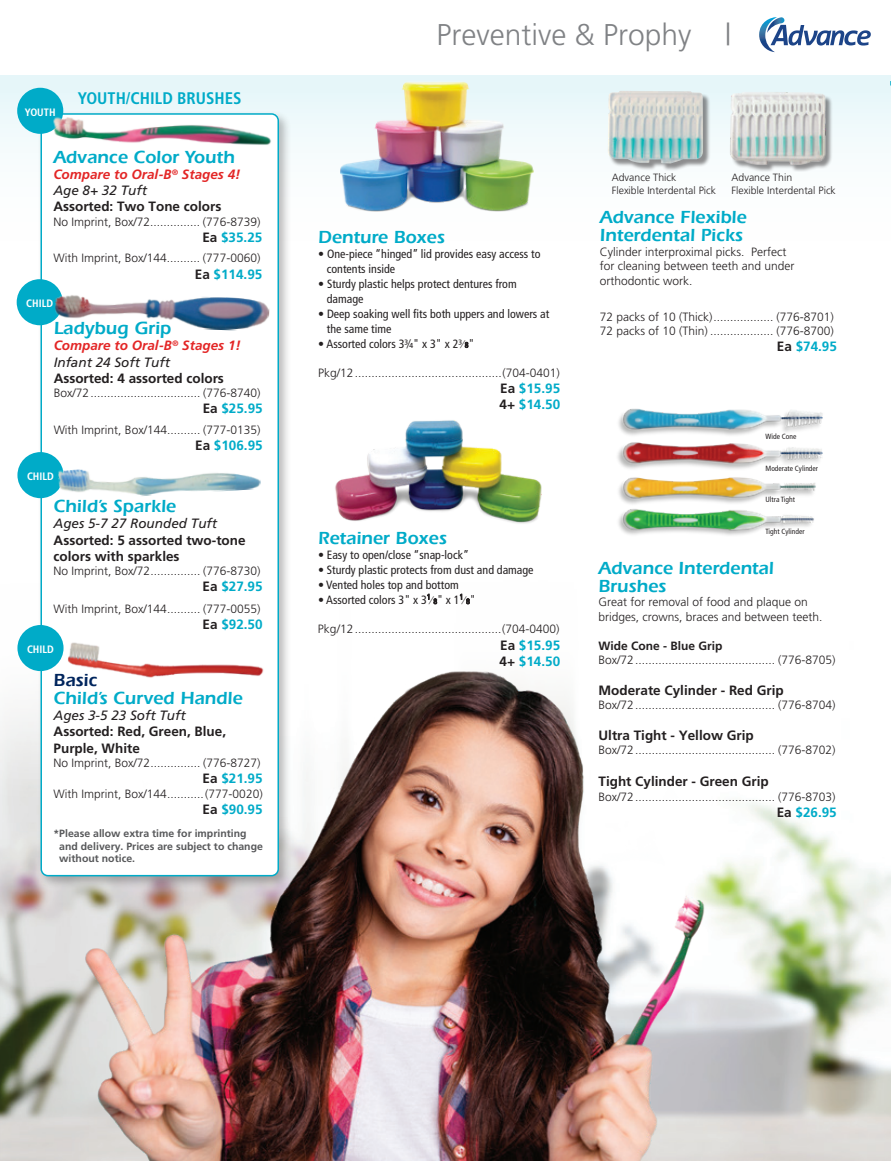
<style>
.page{position:relative;width:891px;height:1161px;background:#fff}
.page>*{position:absolute;margin:0;border:0;box-sizing:border-box;transform-origin:0 0}
.t1{font:300 30px "Frutiger";color:#808285}
.t2{font:600 18px/18px "ITC Eras Std";color:#00abc8}
.t3{font:600 18px "ITC Eras Std";color:#00255d}
.t4{font:700 condensed 16.8px "Frutiger";color:#00abc8}
.t5{font:700 13.5px/16.2px "Frutiger";color:#231f20}
.t6{font:700 13.5px/16.2px "Frutiger";color:#00abc8}
.t7{font:italic 700 13.5px/16.2px "Frutiger";color:#e32626}
.t8{font:italic 13.5px "Frutiger";color:#231f20}
.t9{font:300 12px/14.4px "Frutiger";color:#231f20}
.t10{font:condensed 12px/15px "Frutiger";color:#231f20}
.t11{font:700 12px "Frutiger";color:#231f20}
.t12{font:700 condensed 10.65px "Frutiger";color:#fff}
.t13{font:700 10.5px/12.6px "Frutiger";color:#57585a}
.t14{font:300 10.5px/12.6px "Frutiger";color:#231f20}
.t15{font:condensed 7.5px "Frutiger";color:#231f20}
.s1{font-weight:400;color:#231f20}
.s2{color:#231f20}
.s3{font-family:"Minion Pro";font-stretch:normal}
.s4{font-size:7.5px}
</style>
<div class="page">
<svg style="left:759px;top:17px;width:112px;height:35px"></svg>
<div style="left:0;top:75px;width:891px;height:474px;background:linear-gradient(to bottom,#f2fafc,#fff)"></div>
<hr style="left:0;top:75px;width:1px;height:474px;background:#00abca">
<img style="left:0;top:625px;width:891px;height:536px">
<div style="left:37px;top:110px;width:255px;height:780px;background:#231f20;opacity:.3"></div>
<div style="left:41px;top:114px;width:237px;height:762px;background:#fff;border-radius:7px"></div>
<div style="left:40px;top:113px;width:239px;height:763px;border:2px solid #00abc8;border-radius:7px"></div>
<img style="left:340px;top:75px;width:193px;height:136px">
<img style="left:328px;top:413px;width:218px;height:121px">
<div style="left:732px;top:93px;width:101px;height:79px;background:#231f20;opacity:.5"></div>
<img style="left:727px;top:89px;width:105px;height:77px">
<div style="left:609px;top:92px;width:102px;height:80px;background:#231f20;opacity:.5"></div>
<img style="left:608px;top:91px;width:95px;height:72px">
<img style="left:610px;top:394px;width:225px;height:155px">
<img style="left:69px;top:642px;width:31px;height:14px">
<div style="left:17px;top:279px;width:46px;height:46px;background:#00abc8;border-radius:50%"></div>
<div style="left:17px;top:88px;width:46px;height:46px;background:#00abc8;border-radius:50%"></div>
<div style="left:17px;top:452px;width:47px;height:46px;background:#00abc8;border-radius:50%"></div>
<div style="left:17px;top:625px;width:47px;height:46px;background:#00abc8;border-radius:50%"></div>
<img style="left:58px;top:467px;width:203px;height:29px">
<img style="left:52px;top:117px;width:219px;height:28px">
<img style="left:58px;top:656px;width:692px;height:505px">
<img style="left:55px;top:292px;width:215px;height:39px">
<p class="t12" style="left:25px;top:106px;width:32px">YOUTH</p>
<h3 class="t4" style="left:78px;top:88px;width:165px">YOUTH/CHILD BRUSHES</h3>
<h2 class="t2" style="left:53px;top:148px;width:183px">Advance Color Youth</h2>
<p class="t7" style="left:53px;top:166px;width:189px">Compare to Oral-B<sup>®</sup> Stages 4!<br><span class="s1">Age 8+ 32 Tuft</span></p>
<p class="t5" style="left:53px;top:199px;width:170px">Assorted: Two Tone colors</p>
<p class="t9" style="left:53px;top:214px;width:208px">No Imprint, Box/72............... (776-8739)</p>
<p class="t6" style="left:202px;top:229px;width:62px"><span class="s2">Ea</span> $35.25</p>
<p class="t9" style="left:53px;top:251px;width:208px">With Imprint, Box/144.......... (777-0060)</p>
<p class="t6" style="left:195px;top:266px;width:69px"><span class="s2">Ea</span> $114.95</p>
<p class="t12" style="left:26px;top:297px;width:28px">CHILD</p>
<h2 class="t2" style="left:54px;top:319px;width:119px">Ladybug Grip</h2>
<p class="t7" style="left:54px;top:338px;width:189px">Compare to Oral-B<sup>®</sup> Stages 1!<br><span class="s1">Infant 24 Soft Tuft</span></p>
<p class="t5" style="left:54px;top:370px;width:172px">Assorted: 4 assorted colors</p>
<p class="t9" style="left:54px;top:386px;width:208px">Box/72................................. (776-8740)</p>
<p class="t6" style="left:203px;top:401px;width:62px"><span class="s2">Ea</span> $25.95</p>
<p class="t9" style="left:54px;top:422px;width:208px">With Imprint, Box/144.......... (777-0135)</p>
<p class="t6" style="left:195px;top:437px;width:69px"><span class="s2">Ea</span> $106.95</p>
<p class="t12" style="left:27px;top:470px;width:28px">CHILD</p>
<h2 class="t2" style="left:54px;top:497px;width:124px">Child’s Sparkle</h2>
<p class="t8" style="left:54px;top:516px;width:165px">Ages 5-7 27 Rounded Tuft</p>
<p class="t5" style="left:54px;top:532px;width:194px">Assorted: 5 assorted two-tone colors with sparkles</p>
<p class="t9" style="left:54px;top:564px;width:208px">No Imprint, Box/72............... (776-8730)</p>
<p class="t6" style="left:203px;top:579px;width:62px"><span class="s2">Ea</span> $27.95</p>
<p class="t9" style="left:54px;top:602px;width:208px">With Imprint, Box/144.......... (777-0055)</p>
<p class="t6" style="left:203px;top:617px;width:62px"><span class="s2">Ea</span> $92.50</p>
<p class="t12" style="left:27px;top:643px;width:28px">CHILD</p>
<h2 class="t3" style="left:54px;top:670px;width:45px">Basic</h2>
<h2 class="t2" style="left:54px;top:689px;width:190px">Child’s Curved Handle</h2>
<p class="t8" style="left:54px;top:708px;width:134px">Ages 3-5 23 Soft Tuft</p>
<p class="t5" style="left:54px;top:724px;width:174px">Assorted: Red, Green, Blue,<br>Purple, White</p>
<p class="t9" style="left:54px;top:756px;width:208px">No Imprint, Box/72............... (776-8727)</p>
<p class="t6" style="left:203px;top:771px;width:62px"><span class="s2">Ea</span> $21.95</p>
<p class="t9" style="left:54px;top:786px;width:211px">With Imprint, Box/144...........(777-0020)</p>
<p class="t6" style="left:203px;top:801px;width:62px"><span class="s2">Ea</span> $90.95</p>
<p class="t13" style="left:59px;top:827px;width:205px;text-indent:-6px">*Please allow extra time for imprinting and delivery. Prices are subject to change without notice.</p>
<h1 class="t1" style="left:437px;top:17px;width:297px">Preventive &amp; Prophy |</h1>
<h2 class="t2" style="left:318px;top:228px;width:128px">Denture Boxes</h2>
<p class="t10" style="left:327px;top:246px;width:215px;text-indent:-9px">• One-piece “hinged” lid provides easy access to contents inside</p>
<p class="t10" style="left:327px;top:276px;width:191px;text-indent:-9px">• Sturdy plastic helps protect dentures from damage</p>
<p class="t10" style="left:327px;top:306px;width:224px;text-indent:-9px">• Deep soaking well fits both uppers and lowers at the same time</p>
<p class="t10" style="left:318px;top:336px;width:158px">• Assorted colors 3¾" x 3" x 2³<span class="s3">∕</span> <span class="s4">8</span>"</p>
<p class="t9" style="left:318px;top:366px;width:243px">Pkg/12............................................(704-0401)</p>
<p class="t6" style="left:500px;top:380px;width:62px"><span class="s2">Ea</span> $15.95<br><span class="s2">4+</span> $14.50</p>
<h2 class="t2" style="left:318px;top:529px;width:130px">Retainer Boxes</h2>
<p class="t10" style="left:318px;top:547px;width:153px">• Easy to open/close “snap-lock”</p>
<p class="t10" style="left:318px;top:562px;width:217px">• Sturdy plastic protects from dust and damage</p>
<p class="t10" style="left:318px;top:577px;width:142px">• Vented holes top and bottom</p>
<p class="t10" style="left:318px;top:592px;width:159px">• Assorted colors 3" x 3<sup>1</sup><span class="s3">∕</span> <span class="s4">8</span>" x 1<sup>1</sup><span class="s3">∕</span> <span class="s4">8</span>"</p>
<p class="t9" style="left:318px;top:622px;width:243px">Pkg/12............................................(704-0400)</p>
<p class="t6" style="left:500px;top:637px;width:62px"><span class="s2">Ea</span> $15.95<br><span class="s2">4+</span> $14.50</p>
<p class="t14" style="left:612px;top:171px;width:106px">Advance Thick<br>Flexible Interdental Pick</p>
<p class="t14" style="left:732px;top:171px;width:106px">Advance Thin<br>Flexible Interdental Pick</p>
<h2 class="t2" style="left:600px;top:209px;width:148px">Advance Flexible<br>Interdental Picks</h2>
<p class="t9" style="left:600px;top:245px;width:196px">Cylinder interproximal picks. Perfect for cleaning between teeth and under orthodontic work.</p>
<p class="t9" style="left:600px;top:309px;width:235px">72 packs of 10 (Thick).................. (776-8701)<br>72 packs of 10 (Thin) ................... (776-8700)</p>
<p class="t6" style="left:777px;top:339px;width:62px"><span class="s2">Ea</span> $74.95</p>
<p class="t15" style="left:766px;top:432px;width:32px">Wide Cone</p>
<p class="t15" style="left:766px;top:464px;width:54px">Moderate Cylinder</p>
<p class="t15" style="left:766px;top:495px;width:31px">Ultra Tight</p>
<p class="t15" style="left:766px;top:527px;width:41px">Tight Cylinder</p>
<h2 class="t2" style="left:598px;top:559px;width:177px">Advance Interdental<br>Brushes</h2>
<p class="t9" style="left:598px;top:595px;width:226px">Great for removal of food and plaque on bridges, crowns, braces and between teeth.</p>
<p class="t11" style="left:598px;top:638px;width:126px">Wide Cone - Blue Grip</p>
<p class="t9" style="left:598px;top:653px;width:238px">Box/72.......................................... (776-8705)</p>
<p class="t5" style="left:598px;top:682px;width:187px">Moderate Cylinder - Red Grip</p>
<p class="t9" style="left:598px;top:698px;width:238px">Box/72.......................................... (776-8704)</p>
<p class="t5" style="left:598px;top:727px;width:157px">Ultra Tight - Yellow Grip</p>
<p class="t9" style="left:598px;top:743px;width:238px">Box/72.......................................... (776-8702)</p>
<p class="t5" style="left:598px;top:774px;width:172px">Tight Cylinder - Green Grip</p>
<p class="t9" style="left:598px;top:789px;width:238px">Box/72.......................................... (776-8703)</p>
<p class="t6" style="left:777px;top:804px;width:62px"><span class="s2">Ea</span> $26.95</p>
</div>
